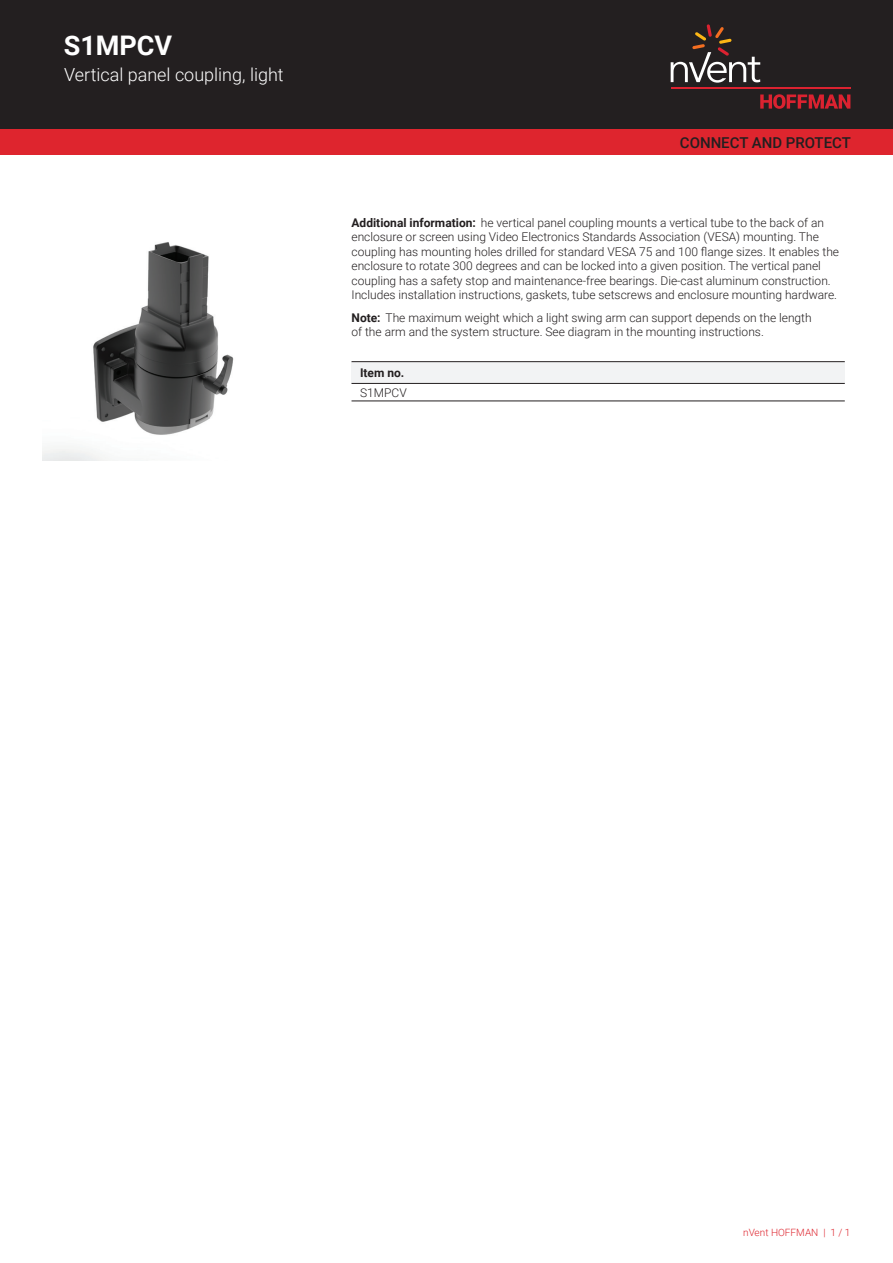
<style>
.page{position:relative;width:893px;height:1263px;background:#fff}
.page>*{position:absolute;margin:0;border:0;box-sizing:border-box;transform-origin:0 0}
.t1{font:700 27px "Roboto";color:#fff}
.t2{font:300 18px "Roboto";color:#fff}
.t3{font:500 15px "Roboto";color:#231f20}
.t4{font:300 12px/14.4px "Roboto";color:#231f20}
.t5{font:700 12px "Roboto";color:#231f20}
.t6{font:300 10.05px "Roboto";color:#de252e}
.s1{font-weight:700}
</style>
<div class="page">
<div style="left:0;top:0;width:893px;height:129px;background:#231f20"></div>
<svg style="left:760px;top:94px;width:90px;height:15px"></svg>
<hr style="left:671px;top:88px;width:179px;height:1px;background:#db2230">
<svg style="left:671px;top:24px;width:89px;height:59px"></svg>
<div style="left:0;top:129px;width:893px;height:26px;background:#de252e"></div>
<div style="left:351px;top:362px;width:494px;height:21px;background:#f2f3f4"></div>
<hr style="left:351px;top:361px;width:494px;height:1px;background:#231f20">
<hr style="left:351px;top:401px;width:494px;height:1px;background:#231f20">
<hr style="left:351px;top:383px;width:494px;height:1px;background:#231f20">
<img style="left:43px;top:242px;width:191px;height:218px">
<h1 class="t1" style="left:64px;top:26px;width:110px">S1MPCV</h1>
<h2 class="t2" style="left:64px;top:62px;width:221px">Vertical panel coupling, light</h2>
<p class="t3" style="left:680px;top:132px;width:173px">CONNECT AND PROTECT</p>
<p class="t4" style="left:351px;top:215px;width:489px"><span class="s1">Additional information:</span> he vertical panel coupling mounts a vertical tube to the back of an enclosure or screen using Video Electronics Standards Association (VESA) mounting. The coupling has mounting holes drilled for standard VESA 75 and 100 flange sizes. It enables the enclosure to rotate 300 degrees and can be locked into a given position. The vertical panel coupling has a safety stop and maintenance-free bearings. Die-cast aluminum construction.<br>Includes installation instructions, gaskets, tube setscrews and enclosure mounting hardware.</p>
<p class="t4" style="left:351px;top:310px;width:462px"><span class="s1">Note:</span> The maximum weight which a light swing arm can support depends on the length of the arm and the system structure. See diagram in the mounting instructions.</p>
<p class="t5" style="left:360px;top:364px;width:46px">Item no.</p>
<p class="t4" style="left:360px;top:385px;width:48px">S1MPCV</p>
<p class="t6" style="left:743px;top:1226px;width:109px">nVent HOFFMAN | 1 / 1</p>
</div>
